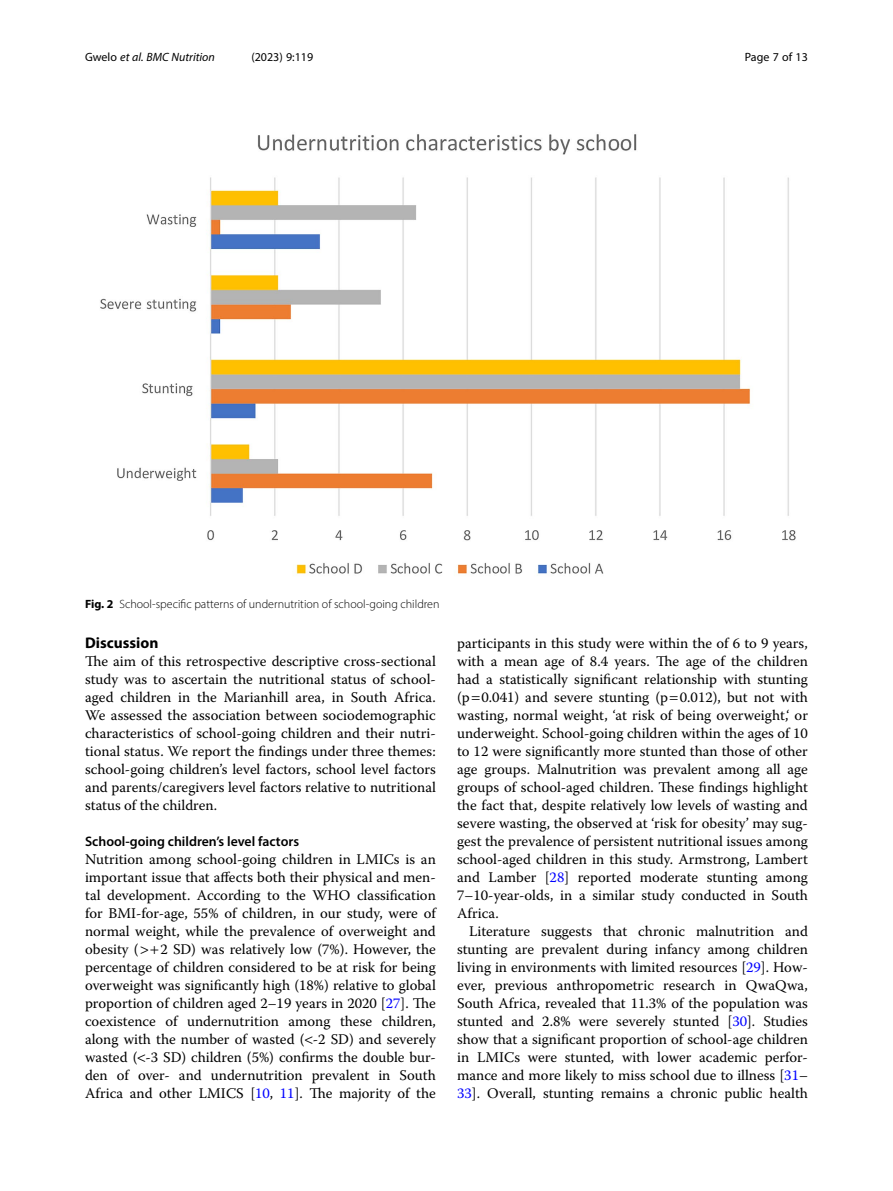
<style>
.page{position:relative;width:893px;height:1191px;background:#fff}
.page>*{position:absolute;margin:0;border:0;box-sizing:border-box;transform-origin:0 0}
.Head_1{font:700 15.45px "Myriad Pro";color:#000}
.Body_Text{font:14.7px/18px "Warnock Pro";color:#000;text-align:justify}
.Body_Text_Indent{font:14.7px/18px "Warnock Pro";color:#000;text-align:justify}
.Head_2{font:600 13.8px "Myriad Pro";color:#000}
.Figure_Caption{font:300 12px "Myriad Pro";color:#000}
.t1{font:italic 12px "Myriad Pro";color:#000}
.t2{font:12px "Myriad Pro";color:#000}
.s1{font-style:normal}
.s2{font-weight:700}
.s3{color:#00f}
</style>
<div class="page">
<img style="left:100px;top:134px;width:696px;height:441px">
<p class="t1" style="left:85px;top:50px;width:131px"><span class="s1">Gwelo</span> et al. BMC Nutrition</p>
<p class="t2" style="left:251px;top:50px;width:63px">(2023) 9:119</p>
<p class="t2" style="left:745px;top:50px;width:65px">Page 7 of 13</p>
<p class="Figure_Caption" style="left:85px;top:597px;width:356px"><span class="s2">Fig. 2</span> School-specific patterns of undernutrition of school-going children</p>
<p class="Head_1" style="left:85px;top:633px;width:75px">Discussion</p>
<p class="Body_Text" style="left:85px;top:652px;width:352px">The aim of this retrospective descriptive cross-sectional study was to ascertain the nutritional status of school&shy;aged children in the Marianhill area, in South Africa.<br>We assessed the association between sociodemographic characteristics of school-going children and their nutri&shy;tional status. We report the findings under three themes: school-going children’s level factors, school level factors and parents/caregivers level factors relative to nutritional status of the children.</p>
<p class="Head_2" style="left:85px;top:833px;width:216px">School-going children’s level factors</p>
<p class="Body_Text" style="left:85px;top:850px;width:352px">Nutrition among school-going children in LMICs is an important issue that affects both their physical and men&shy;tal development. According to the WHO classification for BMI-for-age, 55% of children, in our study, were of normal weight, while the prevalence of overweight and obesity (</p>
<p class="Body_Text" style="left:85px;top:940px;width:352px;text-indent:75px">2 SD) was relatively low (7%). However, the percentage of children considered to be at risk for being overweight was significantly high (18%) relative to global proportion of children aged 2–19 years in 2020 [<span class="s3">27</span>]. The coexistence of undernutrition among these children, along with the number of wasted ( -2 SD) and severely wasted ( -3 SD) children (5%) confirms the double bur&shy;den of over- and undernutrition prevalent in South Africa and other LMICS [<span class="s3">10</span>, <span class="s3">11</span>]. The majority of the</p>
<p class="Body_Text" style="left:457px;top:634px;width:352px">participants in this study were within the of 6 to 9 years, with a mean age of 8.4 years. The age of the children had a statistically significant relationship with stunting (p 0.041) and severe stunting (p 0.012), but not with wasting, normal weight, ‘at risk of being overweight,‘ or underweight. School-going children within the ages of 10 to 12 were significantly more stunted than those of other age groups. Malnutrition was prevalent among all age groups of school-aged children. These findings highlight the fact that, despite relatively low levels of wasting and severe wasting, the observed at ‘risk for obesity’ may sug&shy;gest the prevalence of persistent nutritional issues among school-aged children in this study. Armstrong, Lambert and Lamber [<span class="s3">28</span>] reported moderate stunting among 7–10-year-olds, in a similar study conducted in South Africa.</p>
<p class="Body_Text_Indent" style="left:457px;top:922px;width:352px;text-indent:12px">Literature suggests that chronic malnutrition and stunting are prevalent during infancy among children living in environments with limited resources [<span class="s3">29</span>]. How&shy;ever, previous anthropometric research in QwaQwa, South Africa, revealed that 11.3% of the population was stunted and 2.8% were severely stunted [<span class="s3">30</span>]. Studies show that a significant proportion of school-age children in LMICs were stunted, with lower academic perfor&shy;mance and more likely to miss school due to illness [<span class="s3">31</span>– <span class="s3">33</span>]. Overall, stunting remains a chronic public health</p>
</div>
